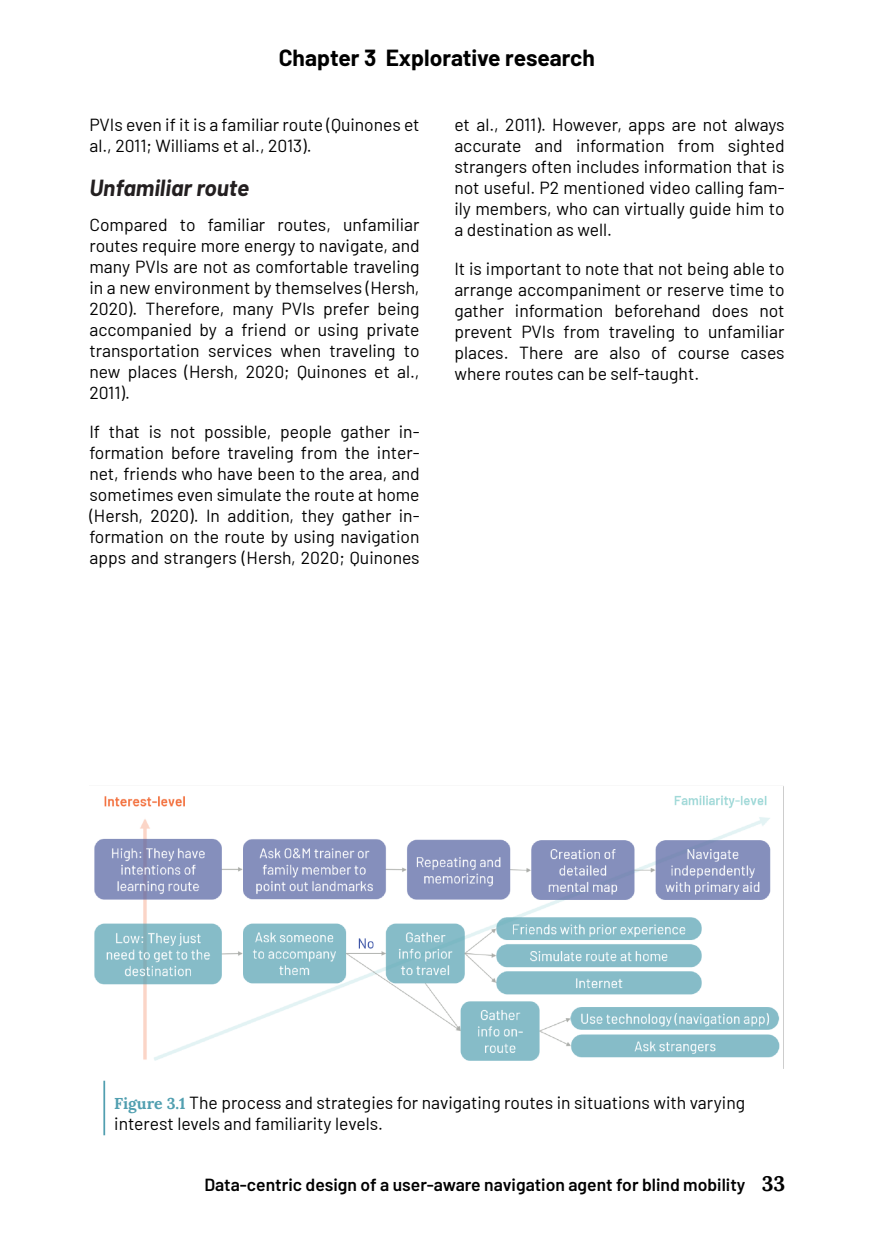
<style>
.page{position:relative;width:874px;height:1241px;background:#fff}
.page>*{position:absolute;margin:0;border:0;box-sizing:border-box;transform-origin:0 0}
.t1{font:700 22.75px "Barlow";color:#000}
.t2{font:italic 700 22.75px "Barlow";color:#231f20}
.t3{font:17.5px/21px "Barlow";color:#000;text-align:justify}
.t4{font:600 17.5px "Barlow";color:#000}
.s1{font-family:"Lora";font-weight:700;font-size:15.75px;color:#519fb0}
.s2{font-family:"Lora";font-weight:700;font-size:21px}
</style>
<div class="page">
<hr style="left:103px;top:1080px;width:2px;height:55px;background:#519fb0">
<img style="left:94px;top:786px;width:690px;height:282px">
<h1 class="t1" style="left:279px;top:44px;width:317px">Chapter 3 Explorative research</h1>
<p class="t3" style="left:89px;top:114px;width:331px">PVIs even if it is a familiar route (Quinones et al., 2011; Williams et al., 2013).</p>
<h1 class="t2" style="left:89px;top:173px;width:161px">Unfamiliar route</h1>
<p class="t3" style="left:89px;top:214px;width:331px">Compared to familiar routes, unfamiliar routes require more energy to navigate, and many PVIs are not as comfortable traveling in a new environment by themselves (Hersh, 2020). Therefore, many PVIs prefer being accompanied by a friend or using private transportation services when traveling to new places (Hersh, 2020; Quinones et al., 2011).</p>
<p class="t3" style="left:89px;top:420px;width:331px">If that is not possible, people gather in‐ formation before traveling from the inter‐ net, friends who have been to the area, and sometimes even simulate the route at home (Hersh, 2020). In addition, they gather in‐ formation on the route by using navigation apps and strangers (Hersh, 2020; Quinones</p>
<p class="t3" style="left:454px;top:114px;width:331px">et al., 2011). However, apps are not always accurate and information from sighted strangers often includes information that is not useful. P2 mentioned video calling fam‐ ily members, who can virtually guide him to a destination as well.</p>
<p class="t3" style="left:454px;top:257px;width:331px">It is important to note that not being able to arrange accompaniment or reserve time to gather information beforehand does not prevent PVIs from traveling to unfamiliar places. There are also of course cases where routes can be self-taught.</p>
<p class="t3" style="left:114px;top:1090px;width:632px"><span class="s1">Figure 3.1</span> The process and strategies for navigating routes in situations with varying interest levels and familiarity levels.</p>
<p class="t4" style="left:204px;top:1173px;width:582px">Data-centric design of a user-aware navigation agent for blind mobility <span class="s2">33</span></p>
</div>
